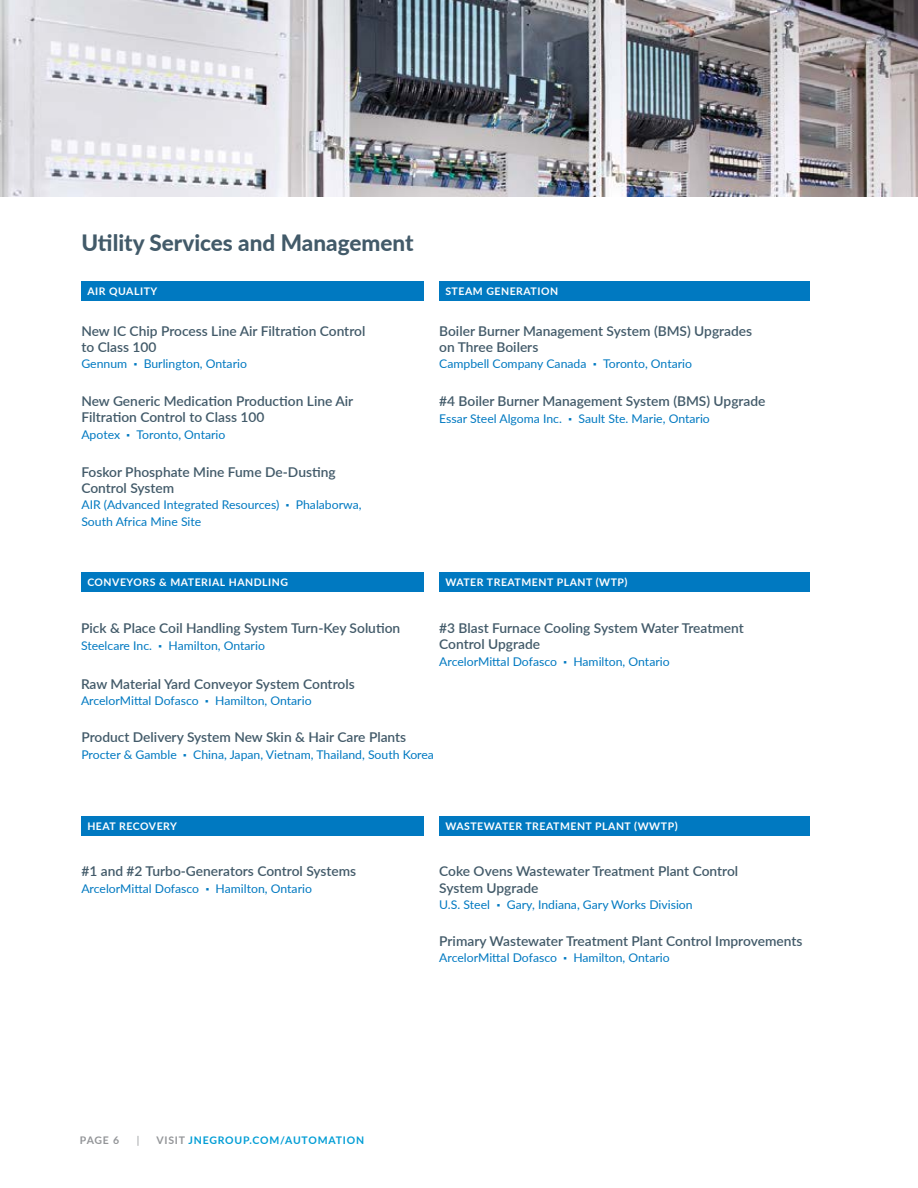
<style>
.page{position:relative;width:918px;height:1188px;background:#fff}
.page>*{position:absolute;margin:0;border:0;box-sizing:border-box;transform-origin:0 0}
.t1{font:800 22.5px "Lato";color:#425a69}
.t2{font:600 13.5px/16.2px "Lato";color:#425a69}
.t3{font:12px/16.5px "Lato";color:#0079c1}
.t4{font:700 10.5px "Lato";letter-spacing:.05em;color:#fff}
.t5{font:700 10.5px "Lato";letter-spacing:.075em;color:#009dd5}
.t6{font:700 10.5px "Lato";color:#939598}
.t7{font:10.5px "Lato";color:#939598}
.s1{font-family:"Akzidenz Grotesk BQ";font-size:10.5px}
.s2{color:#939598}
</style>
<div class="page">
<img style="left:0;top:0;width:918px;height:196px">
<div style="left:81px;top:281px;width:342px;height:20px;background:#0079c1"></div>
<div style="left:439px;top:281px;width:371px;height:20px;background:#0079c1"></div>
<div style="left:439px;top:572px;width:371px;height:20px;background:#0079c1"></div>
<div style="left:439px;top:816px;width:371px;height:20px;background:#0079c1"></div>
<div style="left:81px;top:572px;width:342px;height:20px;background:#0079c1"></div>
<div style="left:81px;top:816px;width:342px;height:20px;background:#0079c1"></div>
<h1 class="t1" style="left:81px;top:226px;width:334px">Utility Services and Management</h1>
<p class="t4" style="left:87px;top:283px;width:71px">AIR QUALITY</p>
<p class="t4" style="left:445px;top:283px;width:114px">STEAM GENERATION</p>
<p class="t2" style="left:81px;top:322px;width:285px">New IC Chip Process Line Air Filtration Control to Class 100</p>
<p class="t3" style="left:81px;top:355px;width:167px">Gennum <span class="s1">•</span> Burlington, Ontario</p>
<p class="t2" style="left:81px;top:393px;width:273px">New Generic Medication Production Line Air<br>Filtration Control to Class 100</p>
<p class="t3" style="left:81px;top:426px;width:146px">Apotex <span class="s1">•</span> Toronto, Ontario</p>
<p class="t2" style="left:81px;top:463px;width:256px">Foskor Phosphate Mine Fume De-Dusting<br>Control System</p>
<p class="t3" style="left:81px;top:496px;width:282px">AIR (Advanced Integrated Resources) <span class="s1">•</span> Phalaborwa,<br>South Africa Mine Site</p>
<p class="t4" style="left:87px;top:574px;width:202px">CONVEYORS &amp; MATERIAL HANDLING</p>
<p class="t2" style="left:81px;top:620px;width:321px">Pick &amp; Place Coil Handling System Turn-Key Solution</p>
<p class="t3" style="left:81px;top:637px;width:185px">Steelcare Inc. <span class="s1">•</span> Hamilton, Ontario</p>
<p class="t2" style="left:81px;top:675px;width:275px">Raw Material Yard Conveyor System Controls</p>
<p class="t3" style="left:81px;top:692px;width:232px">ArcelorMittal Dofasco <span class="s1">•</span> Hamilton, Ontario</p>
<p class="t2" style="left:439px;top:322px;width:314px">Boiler Burner Management System (BMS) Upgrades on Three Boilers</p>
<p class="t3" style="left:439px;top:355px;width:254px">Campbell Company Canada <span class="s1">•</span> Toronto, Ontario</p>
<p class="t2" style="left:439px;top:392px;width:328px">#4 Boiler Burner Management System (BMS) Upgrade</p>
<p class="t3" style="left:439px;top:409px;width:272px">Essar Steel Algoma Inc. <span class="s1">•</span> Sault Ste. Marie, Ontario</p>
<p class="t4" style="left:445px;top:575px;width:184px">WATER TREATMENT PLANT (WTP)</p>
<p class="t2" style="left:439px;top:620px;width:306px">#3 Blast Furnace Cooling System Water Treatment<br>Control Upgrade</p>
<p class="t3" style="left:439px;top:653px;width:232px">ArcelorMittal Dofasco <span class="s1">•</span> Hamilton, Ontario</p>
<p class="t2" style="left:81px;top:729px;width:326px">Product Delivery System New Skin &amp; Hair Care Plants</p>
<p class="t3" style="left:81px;top:746px;width:354px">Procter &amp; Gamble <span class="s1">•</span> China, Japan, Vietnam, Thailand, South Korea</p>
<p class="t4" style="left:87px;top:819px;width:91px">HEAT RECOVERY</p>
<p class="t4" style="left:445px;top:819px;width:234px">WASTEWATER TREATMENT PLANT (WWTP)</p>
<p class="t2" style="left:81px;top:863px;width:276px">#1 and #2 Turbo-Generators Control Systems</p>
<p class="t3" style="left:81px;top:880px;width:232px">ArcelorMittal Dofasco <span class="s1">•</span> Hamilton, Ontario</p>
<p class="t6" style="left:80px;top:1132px;width:41px">PAGE 6</p>
<p class="t7" style="left:137px;top:1132px;width:4px">|</p>
<p class="t5" style="left:156px;top:1132px;width:209px"><span class="s2">VISIT</span> JNEGROUP.COM/AUTOMATION</p>
<p class="t2" style="left:439px;top:863px;width:301px">Coke Ovens Wastewater Treatment Plant Control<br>System Upgrade</p>
<p class="t3" style="left:439px;top:896px;width:255px">U.S. Steel <span class="s1">•</span> Gary, Indiana, Gary Works Division</p>
<p class="t2" style="left:439px;top:932px;width:365px">Primary Wastewater Treatment Plant Control Improvements</p>
<p class="t3" style="left:439px;top:949px;width:232px">ArcelorMittal Dofasco <span class="s1">•</span> Hamilton, Ontario</p>
</div>
